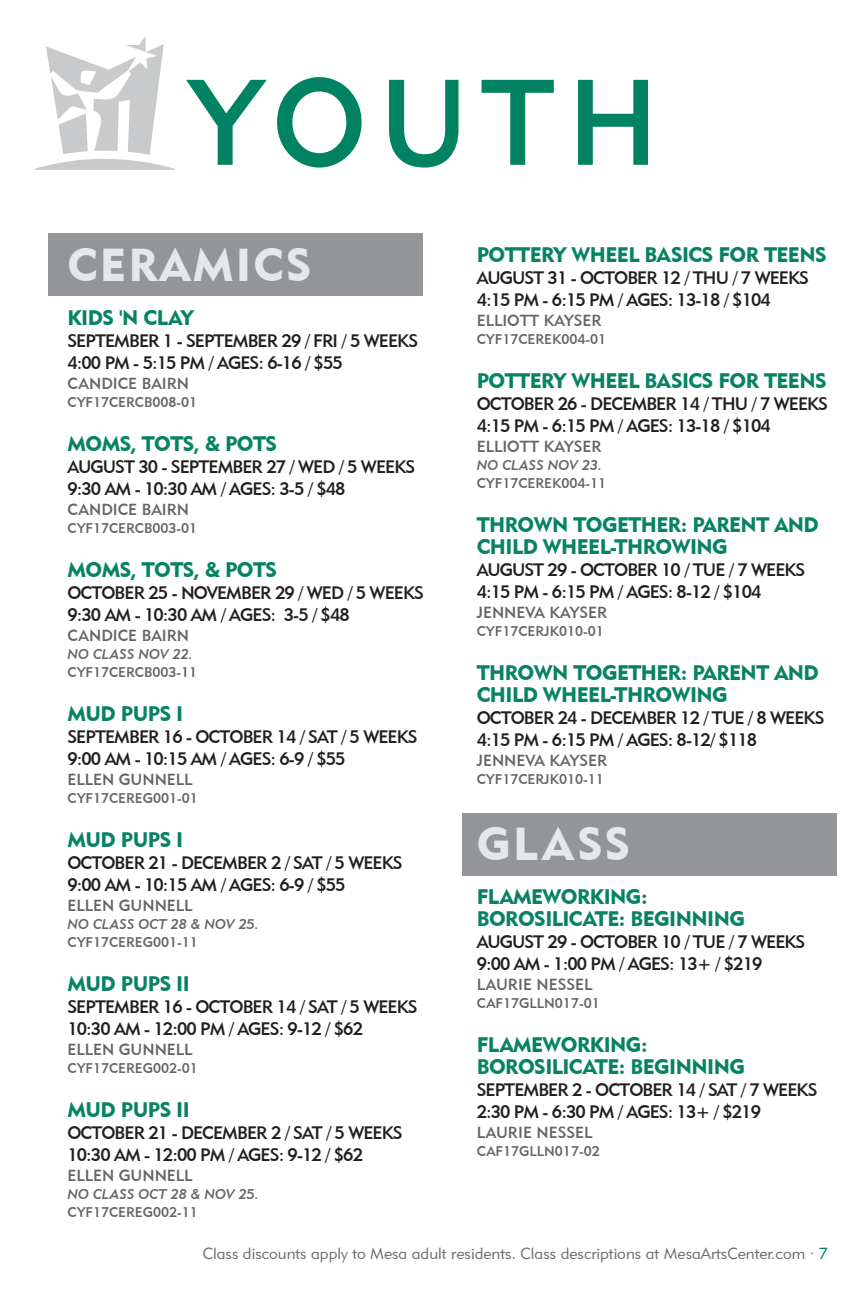
<style>
.page{position:relative;width:864px;height:1296px;background:#fff}
.page>*{position:absolute;margin:0;border:0;box-sizing:border-box;transform-origin:0 0}
.t1{font:120px "Geometric 415 BT Medium A";letter-spacing:.11em;color:#018363}
.t2{font:46px "Geometric 415 BT Black A";letter-spacing:.05em;color:#e6e7e9}
.t3{font:21px/22px "Geometric 415 BT Black A";letter-spacing:-.025em;color:#078364}
.t4{font:18px/22px "Geometric 415 BT Medium A";letter-spacing:-.05em;color:#231f20}
.t5{font:16px "Geometric 415 BT Medium A";color:#656568}
.t6{font:16px "Geometric 415 BT Lite A";color:#6c6d70}
.t7{font:14px "Geometric 415 BT Medium A";color:#656568}
.t8{font:14px "Geometric 415 BT Medium Italic A";color:#656568}
.s1{color:#018363}
</style>
<div class="page">
<div style="left:48px;top:233px;width:374px;height:63px;background:#939598"></div>
<div style="left:462px;top:813px;width:374px;height:63px;background:#939598"></div>
<svg style="left:35px;top:36px;width:140px;height:134px"></svg>
<h1 class="t1" style="left:190px;top:49px;width:470px">YOUTH</h1>
<h2 class="t2" style="left:67px;top:237px;width:245px">CERAMICS</h2>
<p class="t3" style="left:67px;top:307px;width:128px">KIDS 'N CLAY</p>
<p class="t4" style="left:67px;top:330px;width:352px">SEPTEMBER 1 - SEPTEMBER 29 / FRI / 5 WEEKS<br>4:00 PM - 5:15 PM / AGES: 6-16 / $55</p>
<p class="t5" style="left:67px;top:374px;width:123px">CANDICE BAIRN</p>
<p class="t7" style="left:67px;top:394px;width:131px">CYF17CERCB008-01</p>
<p class="t3" style="left:67px;top:433px;width:211px">MOMS, TOTS, &amp; POTS</p>
<p class="t4" style="left:67px;top:456px;width:349px">AUGUST 30 - SEPTEMBER 27 / WED / 5 WEEKS<br>9:30 AM - 10:30 AM / AGES: 3-5 / $48</p>
<p class="t5" style="left:67px;top:500px;width:123px">CANDICE BAIRN</p>
<p class="t7" style="left:67px;top:520px;width:131px">CYF17CERCB003-01</p>
<p class="t3" style="left:67px;top:559px;width:211px">MOMS, TOTS, &amp; POTS</p>
<p class="t4" style="left:67px;top:582px;width:358px">OCTOBER 25 - NOVEMBER 29 / WED / 5 WEEKS<br>9:30 AM - 10:30 AM / AGES: 3-5 / $48</p>
<p class="t5" style="left:67px;top:626px;width:123px">CANDICE BAIRN</p>
<p class="t8" style="left:67px;top:646px;width:127px">NO CLASS NOV 22.</p>
<p class="t7" style="left:67px;top:664px;width:131px">CYF17CERCB003-11</p>
<p class="t3" style="left:67px;top:703px;width:117px">MUD PUPS I</p>
<p class="t4" style="left:67px;top:726px;width:352px">SEPTEMBER 16 - OCTOBER 14 / SAT / 5 WEEKS<br>9:00 AM - 10:15 AM / AGES: 6-9 / $55</p>
<p class="t5" style="left:67px;top:770px;width:127px">ELLEN GUNNELL</p>
<p class="t7" style="left:67px;top:790px;width:132px">CYF17CEREG001-01</p>
<p class="t3" style="left:67px;top:829px;width:117px">MUD PUPS I</p>
<p class="t4" style="left:67px;top:852px;width:337px">OCTOBER 21 - DECEMBER 2 / SAT / 5 WEEKS<br>9:00 AM - 10:15 AM / AGES: 6-9 / $55</p>
<p class="t5" style="left:67px;top:896px;width:127px">ELLEN GUNNELL</p>
<p class="t8" style="left:67px;top:916px;width:193px">NO CLASS OCT 28 &amp; NOV 25.</p>
<p class="t7" style="left:67px;top:934px;width:132px">CYF17CEREG001-11</p>
<p class="t3" style="left:67px;top:973px;width:124px">MUD PUPS II</p>
<p class="t4" style="left:67px;top:996px;width:352px">SEPTEMBER 16 - OCTOBER 14 / SAT / 5 WEEKS<br>10:30 AM - 12:00 PM / AGES: 9-12 / $62</p>
<p class="t5" style="left:67px;top:1040px;width:127px">ELLEN GUNNELL</p>
<p class="t7" style="left:67px;top:1060px;width:132px">CYF17CEREG002-01</p>
<p class="t3" style="left:67px;top:1099px;width:124px">MUD PUPS II</p>
<p class="t4" style="left:67px;top:1122px;width:337px">OCTOBER 21 - DECEMBER 2 / SAT / 5 WEEKS<br>10:30 AM - 12:00 PM / AGES: 9-12 / $62</p>
<p class="t5" style="left:67px;top:1166px;width:127px">ELLEN GUNNELL</p>
<p class="t8" style="left:67px;top:1186px;width:193px">NO CLASS OCT 28 &amp; NOV 25.</p>
<p class="t7" style="left:67px;top:1204px;width:132px">CYF17CEREG002-11</p>
<p class="t3" style="left:477px;top:244px;width:352px">POTTERY WHEEL BASICS FOR TEENS</p>
<p class="t4" style="left:477px;top:267px;width:334px">AUGUST 31 - OCTOBER 12 / THU / 7 WEEKS<br>4:15 PM - 6:15 PM / AGES: 13-18 / $104</p>
<p class="t5" style="left:477px;top:311px;width:126px">ELLIOTT KAYSER</p>
<p class="t7" style="left:477px;top:331px;width:131px">CYF17CEREK004-01</p>
<p class="t3" style="left:477px;top:370px;width:352px">POTTERY WHEEL BASICS FOR TEENS</p>
<p class="t4" style="left:477px;top:393px;width:353px">OCTOBER 26 - DECEMBER 14 / THU / 7 WEEKS<br>4:15 PM - 6:15 PM / AGES: 13-18 / $104</p>
<p class="t5" style="left:477px;top:437px;width:126px">ELLIOTT KAYSER</p>
<p class="t8" style="left:477px;top:457px;width:127px">NO CLASS NOV 23.</p>
<p class="t7" style="left:477px;top:475px;width:131px">CYF17CEREK004-11</p>
<p class="t3" style="left:477px;top:514px;width:344px">THROWN TOGETHER: PARENT AND<br>CHILD WHEEL-THROWING</p>
<p class="t4" style="left:477px;top:559px;width:330px">AUGUST 29 - OCTOBER 10 / TUE / 7 WEEKS<br>4:15 PM - 6:15 PM / AGES: 8-12 / $104</p>
<p class="t5" style="left:477px;top:603px;width:132px">JENNEVA KAYSER</p>
<p class="t7" style="left:477px;top:623px;width:129px">CYF17CERJK010-01</p>
<p class="t3" style="left:477px;top:662px;width:344px">THROWN TOGETHER: PARENT AND<br>CHILD WHEEL-THROWING</p>
<p class="t4" style="left:477px;top:707px;width:349px">OCTOBER 24 - DECEMBER 12 / TUE / 8 WEEKS<br>4:15 PM - 6:15 PM / AGES: 8-12/ $118</p>
<p class="t5" style="left:477px;top:751px;width:132px">JENNEVA KAYSER</p>
<p class="t7" style="left:477px;top:771px;width:129px">CYF17CERJK010-11</p>
<h2 class="t2" style="left:477px;top:816px;width:155px">GLASS</h2>
<p class="t3" style="left:477px;top:886px;width:270px">FLAMEWORKING:<br>BOROSILICATE: BEGINNING</p>
<p class="t4" style="left:477px;top:931px;width:330px">AUGUST 29 - OCTOBER 10 / TUE / 7 WEEKS<br>9:00 AM - 1:00 PM / AGES: 13+ / $219</p>
<p class="t5" style="left:477px;top:975px;width:117px">LAURIE NESSEL</p>
<p class="t7" style="left:477px;top:995px;width:125px">CAF17GLLN017-01</p>
<p class="t3" style="left:477px;top:1034px;width:270px">FLAMEWORKING:<br>BOROSILICATE: BEGINNING</p>
<p class="t4" style="left:477px;top:1079px;width:342px">SEPTEMBER 2 - OCTOBER 14 / SAT / 7 WEEKS<br>2:30 PM - 6:30 PM / AGES: 13+ / $219</p>
<p class="t5" style="left:477px;top:1123px;width:117px">LAURIE NESSEL</p>
<p class="t7" style="left:477px;top:1143px;width:125px">CAF17GLLN017-02</p>
<p class="t6" style="left:203px;top:1244px;width:627px">Class discounts apply to Mesa adult residents. Class descriptions at MesaArtsCenter.com · <span class="s1">7</span></p>
</div>
